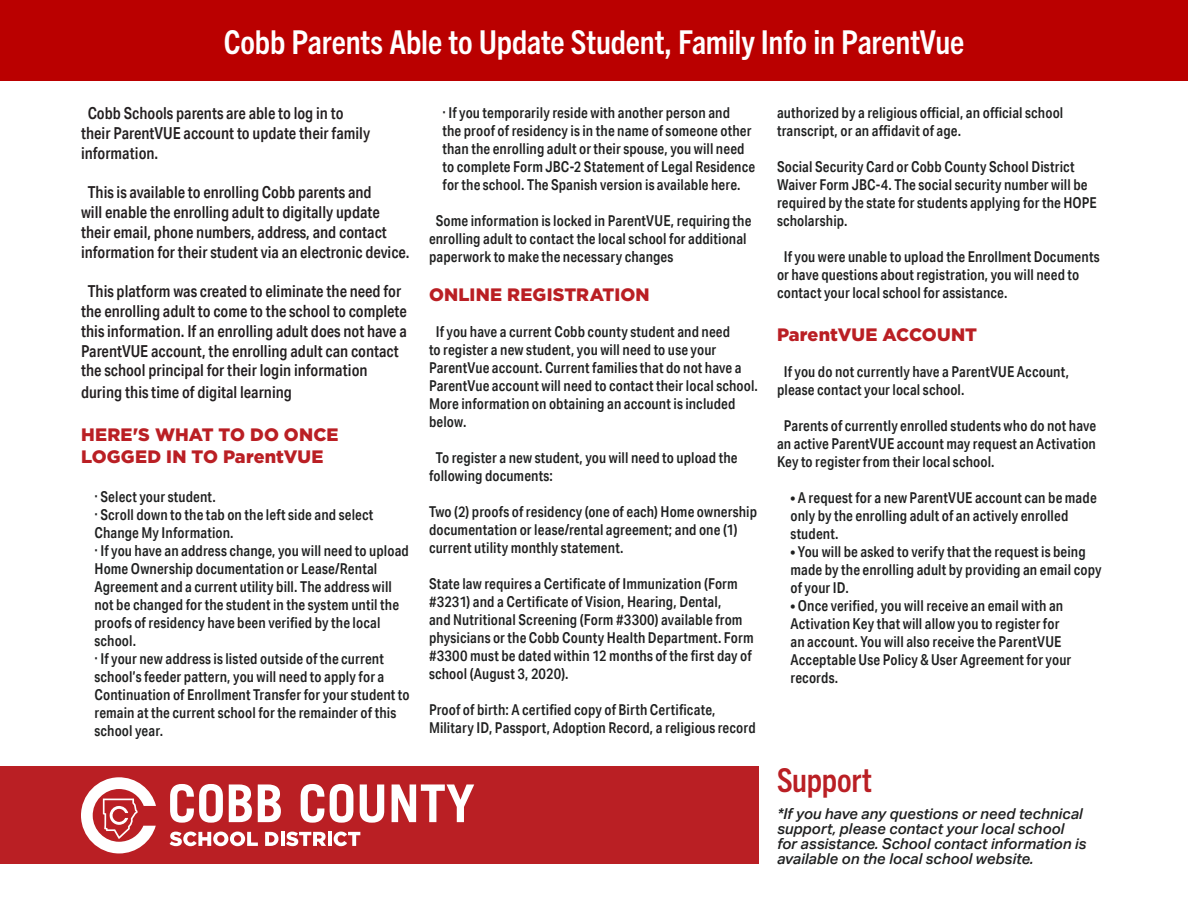
<style>
.page{position:relative;width:1188px;height:918px;background:#fff}
.page>*{position:absolute;margin:0;border:0;box-sizing:border-box;transform-origin:0 0}
.t1{font:700 condensed 33px "Trade Gothic Next LT Pro";letter-spacing:-.005em;color:#fff}
.t2{font:700 condensed 33px "Trade Gothic Next LT Pro";letter-spacing:-.005em;color:#ba1f24}
.t3{font:900 18px/21.6px "Gotham";letter-spacing:.005em;color:#ba1f24}
.Table_of_Contents_St{font:500 16.5px/19.8px "Aktiv Grotesk Cd";color:#231f20}
.t4{font:500 15px/18px "Aktiv Grotesk Cd";letter-spacing:.005em;color:#1f2020}
.t5{font:italic 500 15px/15px "Aktiv Grotesk";color:#1f2020}
</style>
<div class="page">
<div style="left:0;top:0;width:1188px;height:81px;background:#ba0000"></div>
<div style="left:0;top:767px;width:759px;height:97px;background:#ba1f24"></div>
<svg style="left:81px;top:777px;width:75px;height:76px"></svg>
<svg style="left:170px;top:784px;width:53px;height:39px"></svg>
<svg style="left:229px;top:784px;width:23px;height:38px"></svg>
<svg style="left:258px;top:784px;width:23px;height:38px"></svg>
<svg style="left:301px;top:784px;width:23px;height:39px"></svg>
<svg style="left:330px;top:784px;width:23px;height:39px"></svg>
<svg style="left:360px;top:784px;width:24px;height:39px"></svg>
<svg style="left:392px;top:784px;width:82px;height:38px"></svg>
<svg style="left:170px;top:832px;width:88px;height:14px"></svg>
<svg style="left:265px;top:832px;width:14px;height:14px"></svg>
<hr style="left:281px;top:832px;width:4px;height:14px;background:#fff">
<svg style="left:286px;top:832px;width:40px;height:14px"></svg>
<hr style="left:328px;top:832px;width:4px;height:14px;background:#fff">
<svg style="left:334px;top:832px;width:26px;height:14px"></svg>
<h1 class="t1" style="left:224px;top:19px;width:742px">Cobb Parents Able to Update Student, Family Info in ParentVue</h1>
<p class="Table_of_Contents_St" style="left:81px;top:103px;width:291px;text-indent:7px">Cobb Schools parents are able to log in to their ParentVUE account to update their family information.</p>
<p class="Table_of_Contents_St" style="left:81px;top:182px;width:330px;text-indent:7px">This is available to enrolling Cobb parents and<br>will enable the enrolling adult to digitally update their email, phone numbers, address, and contact information for their student via an electronic device.</p>
<p class="Table_of_Contents_St" style="left:81px;top:281px;width:327px;text-indent:7px">This platform was created to eliminate the need for the enrolling adult to come to the school to complete this information. If an enrolling adult does not have a ParentVUE account, the enrolling adult can contact the school principal for their login information</p>
<p class="Table_of_Contents_St" style="left:81px;top:382px;width:213px">during this time of digital learning</p>
<p class="t3" style="left:81px;top:424px;width:259px">HERE'S WHAT TO DO ONCE<br>LOGGED IN TO ParentVUE</p>
<p class="t4" style="left:94px;top:488px;width:123px">· Select your student.</p>
<p class="t4" style="left:94px;top:506px;width:280px">· Scroll down to the tab on the left side and select<br>Change My Information.</p>
<p class="t4" style="left:94px;top:542px;width:316px">· If you have an address change, you will need to upload Home Ownership documentation or Lease/Rental Agreement and a current utility bill. The address will not be changed for the student in the system until the proofs of residency have been verified by the local school.</p>
<p class="t4" style="left:94px;top:650px;width:317px">· If your new address is listed outside of the current school’s feeder pattern, you will need to apply for a Continuation of Enrollment Transfer for your student to remain at the current school for the remainder of this school year.</p>
<p class="t4" style="left:442px;top:103px;width:314px">· If you temporarily reside with another person and<br>the proof of residency is in the name of someone other than the enrolling adult or their spouse, you will need to complete Form JBC-2 Statement of Legal Residence for the school. The Spanish version is available here.</p>
<p class="t4" style="left:429px;top:211px;width:324px;text-indent:7px">Some information is locked in ParentVUE, requiring the enrolling adult to contact the local school for additional paperwork to make the necessary changes</p>
<p class="t3" style="left:429px;top:284px;width:222px">ONLINE REGISTRATION</p>
<p class="t4" style="left:429px;top:323px;width:330px;text-indent:7px">If you have a current Cobb county student and need<br>to register a new student, you will need to use your ParentVue account. Current families that do not have a ParentVue account will need to contact their local school.<br>More information on obtaining an account is included below.</p>
<p class="t4" style="left:429px;top:449px;width:310px;text-indent:7px">To register a new student, you will need to upload the following documents:</p>
<p class="t4" style="left:429px;top:503px;width:330px">Two (2) proofs of residency (one of each) Home ownership documentation or lease/rental agreement; and one (1) current utility monthly statement.</p>
<p class="t4" style="left:429px;top:575px;width:326px">State law requires a Certificate of Immunization (Form #3231) and a Certificate of Vision, Hearing, Dental,<br>and Nutritional Screening (Form #3300) available from physicians or the Cobb County Health Department. Form #3300 must be dated within 12 months of the first day of school (August 3, 2020).</p>
<p class="t4" style="left:429px;top:701px;width:328px">Proof of birth: A certified copy of Birth Certificate,<br>Military ID, Passport, Adoption Record, a religious record</p>
<p class="t4" style="left:777px;top:103px;width:288px">authorized by a religious official, an official school transcript, or an affidavit of age.</p>
<p class="t4" style="left:777px;top:157px;width:321px">Social Security Card or Cobb County School District Waiver Form JBC-4. The social security number will be required by the state for students applying for the HOPE scholarship.</p>
<p class="t4" style="left:777px;top:247px;width:324px;text-indent:7px">If you were unable to upload the Enrollment Documents or have questions about registration, you will need to contact your local school for assistance.</p>
<p class="t3" style="left:777px;top:323px;width:202px">ParentVUE ACCOUNT</p>
<p class="t4" style="left:777px;top:363px;width:294px;text-indent:7px">If you do not currently have a ParentVUE Account, please contact your local school.</p>
<p class="t4" style="left:777px;top:417px;width:321px;text-align:justify;text-indent:7px">Parents of currently enrolled students who do not have an active ParentVUE account may request an Activation Key to register from their local school.</p>
<p class="t4" style="left:790px;top:489px;width:308px">• A request for a new ParentVUE account can be made only by the enrolling adult of an actively enrolled student.</p>
<p class="t4" style="left:790px;top:543px;width:313px">• You will be asked to verify that the request is being made by the enrolling adult by providing an email copy of your ID.</p>
<p class="t4" style="left:790px;top:597px;width:282px">• Once verified, you will receive an email with an Activation Key that will allow you to register for an account. You will also receive the ParentVUE Acceptable Use Policy &amp; User Agreement for your records.</p>
<h1 class="t2" style="left:777px;top:758px;width:97px">Support</h1>
<p class="t5" style="left:777px;top:806px;width:311px">*If you have any questions or need technical support, please contact your local school for assistance. School contact information is available on the local school website.</p>
</div>
